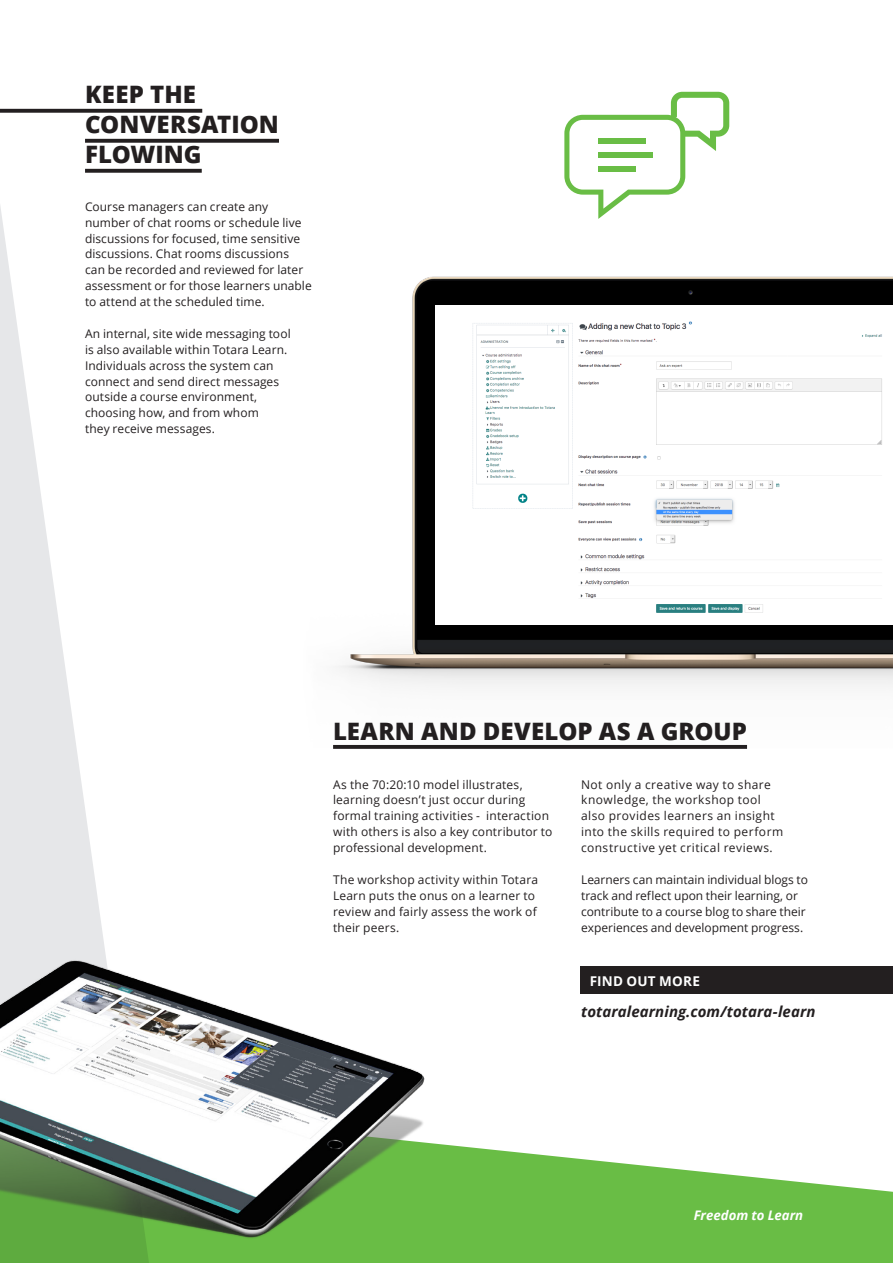
<style>
.page{position:relative;width:893px;height:1263px;background:#fff}
.page>*{position:absolute;margin:0;border:0;box-sizing:border-box;transform-origin:0 0}
.t1{font:800 24px/30px "Open Sans";letter-spacing:.005em;color:#231f20}
.t2{font:italic 700 15px "Open Sans";letter-spacing:.005em;color:#231f20}
.t3{font:700 13.5px "Open Sans";letter-spacing:.015em;color:#fff}
.t4{font:italic 700 13.2px "Open Sans";color:#fff}
.t5{font:12px/15.8px "Open Sans";letter-spacing:.01em;color:#231f20}
.t6{font:12px/15.8px "Open Sans";letter-spacing:.035em;color:#231f20}
</style>
<div class="page">
<svg style="left:0;top:108px;width:155px;height:714px"></svg>
<svg style="left:563px;top:1157px;width:330px;height:106px;fill:#69bd45"></svg>
<img style="left:334px;top:276px;width:559px;height:473px">
<svg style="left:564px;top:92px;width:165px;height:127px"></svg>
<div style="left:598px;top:139px;width:48px;height:5px;background:#69bd45"></div>
<div style="left:598px;top:152px;width:55px;height:5px;background:#69bd45"></div>
<div style="left:598px;top:166px;width:37px;height:5px;background:#69bd45"></div>
<div style="left:435px;top:306px;width:458px;height:319px;background:#fff"></div>
<img style="left:472px;top:321px;width:410px;height:292px">
<img style="left:0;top:822px;width:563px;height:441px">
<svg style="left:0;top:109px;width:202px;height:4px"></svg>
<svg style="left:85px;top:139px;width:194px;height:4px"></svg>
<svg style="left:85px;top:169px;width:117px;height:4px"></svg>
<svg style="left:333px;top:745px;width:414px;height:4px;background:#2a2627"></svg>
<div style="left:580px;top:967px;width:313px;height:27px;background:#231f20"></div>
<h1 class="t1" style="left:85px;top:78px;width:195px">KEEP THE<br>CONVERSATION<br>FLOWING</h1>
<p class="t5" style="left:85px;top:199px;width:228px">Course managers can create any number of chat rooms or schedule live discussions for focused, time sensitive discussions. Chat rooms discussions can be recorded and reviewed for later assessment or for those learners unable to attend at the scheduled time.</p>
<p class="t5" style="left:85px;top:326px;width:207px">An internal, site wide messaging tool is also available within Totara Learn.<br>Individuals across the system can connect and send direct messages outside a course environment, choosing how, and from whom<br>they receive messages.</p>
<h1 class="t1" style="left:333px;top:714px;width:415px">LEARN AND DEVELOP AS A GROUP</h1>
<p class="t5" style="left:333px;top:776px;width:221px">As the 70:20:10 model illustrates, learning doesn’t just occur during formal training activities - interaction with others is also a key contributor to professional development.</p>
<p class="t5" style="left:333px;top:872px;width:206px">The workshop activity within Totara<br>Learn puts the onus on a learner to review and fairly assess the work of their peers.</p>
<p class="t6" style="left:581px;top:776px;width:204px">Not only a creative way to share knowledge, the workshop tool also provides learners an insight into the skills required to perform constructive yet critical reviews.</p>
<p class="t5" style="left:581px;top:872px;width:228px">Learners can maintain individual blogs to track and reflect upon their learning, or contribute to a course blog to share their experiences and development progress.</p>
<p class="t3" style="left:590px;top:971px;width:112px">FIND OUT MORE</p>
<p class="t2" style="left:581px;top:1001px;width:236px">totaralearning.com/totara-learn</p>
<p class="t4" style="left:694px;top:1206px;width:111px">Freedom to Learn</p>
</div>
